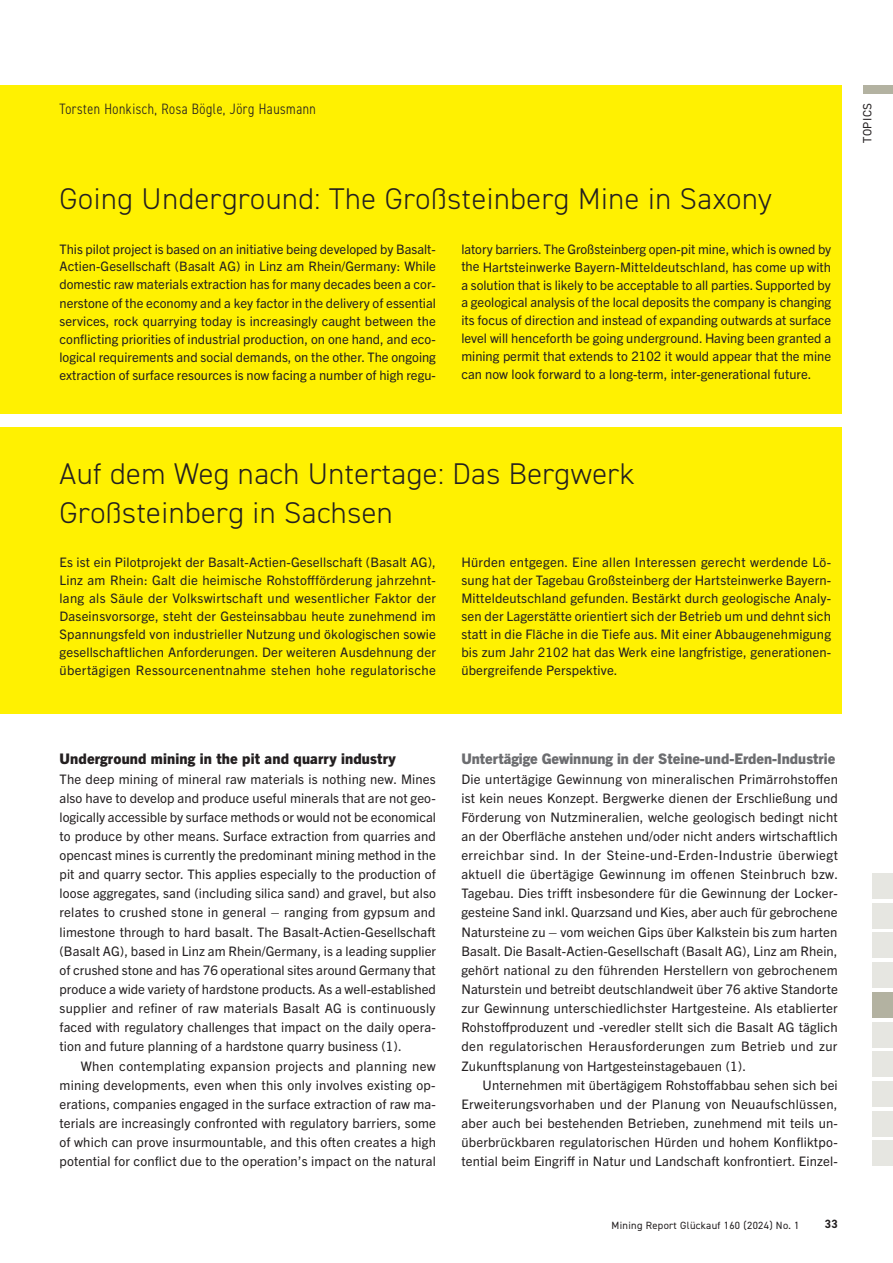
<style>
.page{position:relative;width:893px;height:1263px;background:#fff}
.page>*{position:absolute;margin:0;border:0;box-sizing:border-box;transform-origin:0 0}
.t1{font:300 30px/39px "DIN2014";letter-spacing:.015em;color:#231f20}
.t2{font:300 condensed 15px "DIN2014";letter-spacing:.035em;color:#231f20}
.t3{font:800 14.7px "Trade Gothic Next LT Pro";color:#6c6d70}
.t4{font:800 14.7px "Trade Gothic Next LT Pro";letter-spacing:.01em;color:#231f20}
.t5{font:13.2px/19.2px "Trade Gothic Next LT Pro";letter-spacing:.01em;color:#231f20;text-align:justify}
.t6{font:12px "DIN2014";letter-spacing:.045em;color:#231f20}
.t7{font:700 12px "DIN2014";color:#231f20}
.t8{font:10.5px "DIN2014";letter-spacing:.03em;color:#231f20}
</style>
<div class="page">
<div style="left:863px;top:85px;width:30px;height:9px;background:#b3b2a1"></div>
<div style="left:872px;top:1141px;width:21px;height:25px;background:#e6e6e1"></div>
<div style="left:872px;top:1111px;width:21px;height:26px;background:#e6e6e1"></div>
<div style="left:872px;top:1081px;width:21px;height:26px;background:#e6e6e1"></div>
<div style="left:872px;top:1051px;width:21px;height:26px;background:#e6e6e1"></div>
<div style="left:872px;top:1022px;width:21px;height:25px;background:#e6e6e1"></div>
<div style="left:872px;top:962px;width:21px;height:26px;background:#e6e6e1"></div>
<div style="left:872px;top:932px;width:21px;height:26px;background:#e6e6e1"></div>
<div style="left:872px;top:873px;width:21px;height:25px;background:#e6e6e1"></div>
<div style="left:872px;top:903px;width:21px;height:25px;background:#e6e6e1"></div>
<div style="left:872px;top:992px;width:21px;height:25px;background:#b3b2a1"></div>
<div style="left:0;top:85px;width:842px;height:628px;background:#fff101"></div>
<div style="left:0;top:413px;width:850px;height:13px;background:#fff"></div>
<p class="t2" style="left:60px;top:99px;width:258px">Torsten Honkisch, Rosa Bögle, Jörg Hausmann</p>
<h1 class="t1" style="left:60px;top:180px;width:714px">Going Underground: The Großsteinberg Mine in Saxony</h1>
<p class="t5" style="left:60px;top:239px;width:378px;line-height:18px">This pilot project is based on an initiative being developed by Basalt-Actien-Gesellschaft (Basalt AG) in Linz am Rhein/Germany: While domestic raw materials extraction has for many decades been a cor&shy;nerstone of the economy and a key factor in the delivery of essential services, rock quarrying today is increasingly caught between the conflicting priorities of industrial production, on one hand, and eco&shy;logical requirements and social demands, on the other. The ongoing extraction of surface resources is now facing a number of high regu-</p>
<p class="t5" style="left:461px;top:239px;width:371px;line-height:18px">latory barriers. The Großsteinberg open-pit mine, which is owned by the Hartsteinwerke Bayern-Mitteldeutschland, has come up with a solution that is likely to be acceptable to all parties. Supported by a geological analysis of the local deposits the company is changing its focus of direction and instead of expanding outwards at surface level will henceforth be going underground. Having been granted a mining permit that extends to 2102 it would appear that the mine can now look forward to a long-term, inter-generational future.</p>
<p class="t6" style="left:860px;top:143px;width:42px;rotate:-90deg">TOPICS</p>
<h1 class="t1" style="left:60px;top:454px;width:576px">Auf dem Weg nach Untertage: Das Bergwerk<br>Großsteinberg in Sachsen</h1>
<p class="t5" style="left:60px;top:552px;width:378px;line-height:18px">Es ist ein Pilotprojekt der Basalt-Actien-Gesellschaft (Basalt AG), Linz am Rhein: Galt die heimische Rohstoffförderung jahrzehnt&shy;lang als Säule der Volkswirtschaft und wesentlicher Faktor der Daseinsvorsorge, steht der Gesteinsabbau heute zunehmend im Spannungsfeld von industrieller Nutzung und ökologischen sowie gesellschaftlichen Anforderungen. Der weiteren Ausdehnung der übertägigen Ressourcenentnahme stehen hohe regulatorische</p>
<p class="t5" style="left:461px;top:552px;width:371px;line-height:18px">Hürden entgegen. Eine allen Interessen gerecht werdende Lö&shy;sung hat der Tagebau Großsteinberg der Hartsteinwerke Bayern-Mitteldeutschland gefunden. Bestärkt durch geologische Analy&shy;sen der Lagerstätte orientiert sich der Betrieb um und dehnt sich statt in die Fläche in die Tiefe aus. Mit einer Abbaugenehmigung bis zum Jahr 2102 hat das Werk eine langfristige, generationen&shy;übergreifende Perspektive.</p>
<p class="t4" style="left:60px;top:749px;width:338px">Underground mining in the pit and quarry industry</p>
<p class="t5" style="left:60px;top:768px;width:378px">The deep mining of mineral raw materials is nothing new. Mines also have to develop and produce useful minerals that are not geo&shy;logically accessible by surface methods or would not be economical to produce by other means. Surface extraction from quarries and opencast mines is currently the predominant mining method in the pit and quarry sector. This applies especially to the production of loose aggregates, sand (including silica sand) and gravel, but also relates to crushed stone in general – ranging from gypsum and limestone through to hard basalt. The Basalt-Actien-Gesellschaft (Basalt AG), based in Linz am Rhein/Germany, is a leading supplier of crushed stone and has 76 operational sites around Germany that produce a wide variety of hardstone products. As a well-established supplier and refiner of raw materials Basalt AG is continuously faced with regulatory challenges that impact on the daily opera&shy;tion and future planning of a hardstone quarry business (1).</p>
<p class="t5" style="left:60px;top:1055px;width:378px;text-indent:21px">When contemplating expansion projects and planning new mining developments, even when this only involves existing op&shy;erations, companies engaged in the surface extraction of raw ma&shy;terials are increasingly confronted with regulatory barriers, some of which can prove insurmountable, and this often creates a high potential for conflict due to the operation’s impact on the natural</p>
<p class="t3" style="left:461px;top:749px;width:375px">Untertägige Gewinnung in der Steine-und-Erden-Industrie</p>
<p class="t5" style="left:461px;top:768px;width:378px">Die untertägige Gewinnung von mineralischen Primärrohstoffen ist kein neues Konzept. Bergwerke dienen der Erschließung und Förderung von Nutzmineralien, welche geologisch bedingt nicht an der Oberfläche anstehen und/oder nicht anders wirtschaftlich erreichbar sind. In der Steine-und-Erden-Industrie überwiegt aktuell die übertägige Gewinnung im offenen Steinbruch bzw.<br>Tagebau. Dies trifft insbesondere für die Gewinnung der Locker&shy;gesteine Sand inkl. Quarzsand und Kies, aber auch für gebrochene Natursteine zu – vom weichen Gips über Kalkstein bis zum harten Basalt. Die Basalt-Actien-Gesellschaft (Basalt AG), Linz am Rhein, gehört national zu den führenden Herstellern von gebrochenem Naturstein und betreibt deutschlandweit über 76 aktive Standorte zur Gewinnung unterschiedlichster Hartgesteine. Als etablierter Rohstoffproduzent und -veredler stellt sich die Basalt AG täglich den regulatorischen Herausforderungen zum Betrieb und zur Zukunftsplanung von Hartgesteinstagebauen (1).</p>
<p class="t5" style="left:461px;top:1074px;width:378px;text-indent:21px">Unternehmen mit übertägigem Rohstoffabbau sehen sich bei Erweiterungsvorhaben und der Planung von Neuaufschlüssen, aber auch bei bestehenden Betrieben, zunehmend mit teils un&shy;überbrückbaren regulatorischen Hürden und hohem Konfliktpo&shy;tential beim Eingriff in Natur und Landschaft konfrontiert. Einzel-</p>
<p class="t8" style="left:611px;top:1218px;width:189px">Mining Report Glückauf 160 (2024) No. 1</p>
<p class="t7" style="left:825px;top:1216px;width:14px">33</p>
</div>
